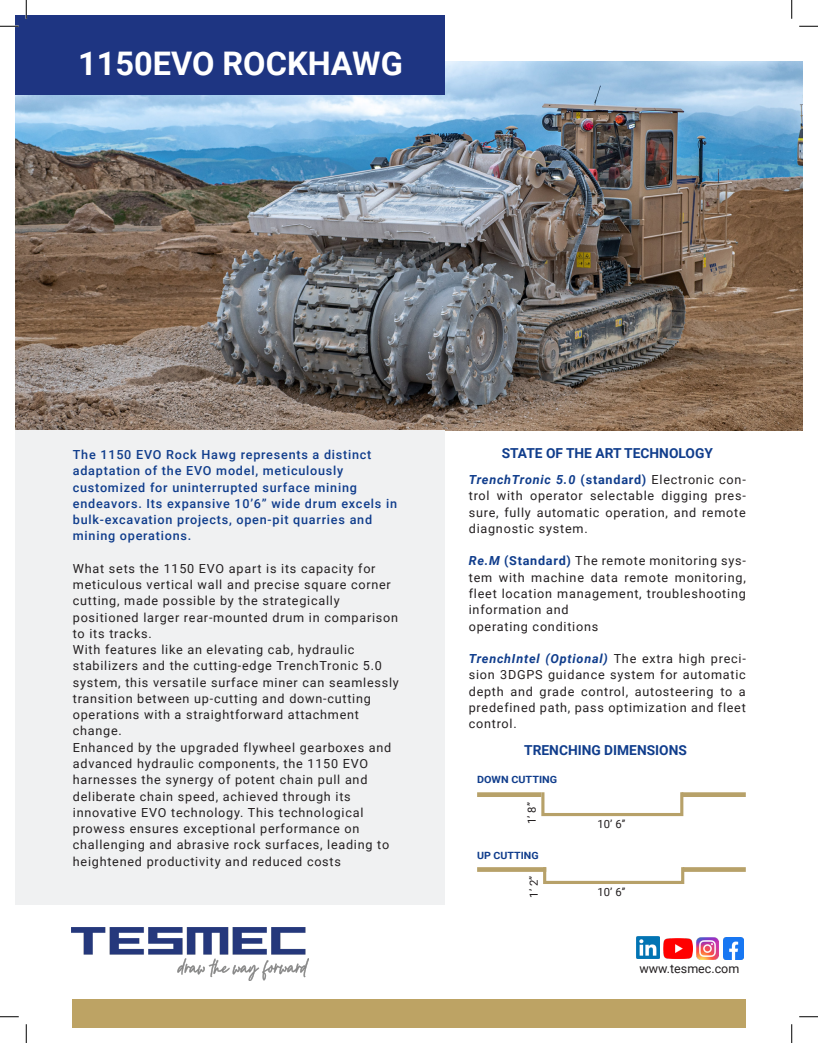
<style>
.page{position:relative;width:818px;height:1043px;background:#fff}
.page>*{position:absolute;margin:0;border:0;box-sizing:border-box;transform-origin:0 0}
.t1{font:700 32.5px "Roboto";color:#fff}
.t2{font:700 13.75px "Roboto";color:#103d8c}
.t3{font:12.5px/16.2px "Roboto";letter-spacing:.06em;color:#231f20}
.t4{font:500 12.5px/16.2px "Roboto";letter-spacing:.06em;color:#103d8c}
.t5{font:12.5px "Roboto";color:#231f20}
.t6{font:11.25px "Roboto";color:#231f20}
.t7{font:700 10px "Roboto";color:#103d8c;scale:1.08 1}
.t8{font:700 10px "Roboto";color:#103d8c;scale:1.06 1}
.s1{font-weight:700;font-style:italic;color:#103d8c}
.s2{font-weight:700;color:#103d8c}
</style>
<div class="page">
<img style="left:16px;top:62px;width:786px;height:368px">
<div style="left:16px;top:16px;width:428px;height:79px;background:#1e3582"></div>
<div style="left:16px;top:430px;width:428px;height:474px;background:#f0f1f2"></div>
<div style="left:72px;top:999px;width:673px;height:28px;background:#bda364"></div>
<img style="left:72px;top:927px;width:237px;height:53px">
<img style="left:664px;top:938px;width:29px;height:20px">
<img style="left:696px;top:937px;width:22px;height:22px">
<img style="left:723px;top:937px;width:20px;height:22px">
<img style="left:636px;top:936px;width:23px;height:22px">
<div style="left:541px;top:790px;width:142px;height:26px;border:3px solid #b7a169"></div>
<div style="left:477px;top:792px;width:64px;height:5px;background:#b7a169"></div>
<div style="left:681px;top:792px;width:64px;height:5px;background:#b7a169"></div>
<div style="left:543px;top:865px;width:141px;height:19px;border:3px solid #b7a169"></div>
<svg style="left:477px;top:867px;width:69px;height:4px"></svg>
<svg style="left:683px;top:867px;width:62px;height:4px"></svg>
<svg style="left:0;top:25px;width:19px;height:2px"></svg>
<svg style="left:799px;top:25px;width:19px;height:2px"></svg>
<svg style="left:0;top:1016px;width:19px;height:1px"></svg>
<svg style="left:799px;top:1016px;width:19px;height:1px"></svg>
<svg style="left:25px;top:0;width:2px;height:19px"></svg>
<svg style="left:25px;top:1024px;width:2px;height:18px"></svg>
<svg style="left:791px;top:0;width:1px;height:19px"></svg>
<svg style="left:791px;top:1024px;width:1px;height:18px"></svg>
<h1 class="t1" style="left:78px;top:41px;width:326px">1150EVO ROCKHAWG</h1>
<p class="t4" style="left:73px;top:446px;width:325px">The 1150 EVO Rock Hawg represents a distinct adaptation of the EVO model, meticulously customized for uninterrupted surface mining endeavors. Its expansive 10’6” wide drum excels in bulk-excavation projects, open-pit quarries and mining operations.</p>
<p class="t3" style="left:73px;top:560px;width:327px">What sets the 1150 EVO apart is its capacity for meticulous vertical wall and precise square corner cutting, made possible by the strategically positioned larger rear-mounted drum in comparison to its tracks.<br>With features like an elevating cab, hydraulic stabilizers and the cutting-edge TrenchTronic 5.0 system, this versatile surface miner can seamlessly transition between up-cutting and down-cutting operations with a straightforward attachment change.<br>Enhanced by the upgraded flywheel gearboxes and advanced hydraulic components, the 1150 EVO harnesses the synergy of potent chain pull and deliberate chain speed, achieved through its innovative EVO technology. This technological prowess ensures exceptional performance on challenging and abrasive rock surfaces, leading to heightened productivity and reduced costs</p>
<p class="t2" style="left:501px;top:443px;width:213px">STATE OF THE ART TECHNOLOGY</p>
<p class="t3" style="left:469px;top:471px;width:278px;text-align:justify"><span class="s1">TrenchTronic 5.0</span> <span class="s2">(standard)</span> Electronic con&shy;trol with operator selectable digging pres&shy;sure, fully automatic operation, and remote diagnostic system.</p>
<p class="t3" style="left:469px;top:552px;width:278px"><span class="s1">Re.M</span> <span class="s2">(Standard)</span> The remote monitoring sys&shy;tem with machine data remote monitoring, fleet location management, troubleshooting information and<br>operating conditions</p>
<p class="t3" style="left:469px;top:650px;width:278px;text-align:justify"><span class="s1">TrenchIntel (Optional)</span> The extra high preci&shy;sion 3DGPS guidance system for automatic depth and grade control, autosteering to a predefined path, pass optimization and fleet control.</p>
<p class="t2" style="left:524px;top:740px;width:164px">TRENCHING DIMENSIONS</p>
<p class="t7" style="left:477px;top:772px;width:76px">DOWN CUTTING</p>
<p class="t6" style="left:524px;top:824px;width:23px;rotate:-90deg">1’ 8”</p>
<p class="t6" style="left:597px;top:815px;width:30px">10’ 6’’</p>
<p class="t8" style="left:477px;top:848px;width:60px">UP CUTTING</p>
<p class="t6" style="left:526px;top:897px;width:23px;rotate:-90deg">1’ 2”</p>
<p class="t6" style="left:597px;top:883px;width:30px">10’ 6’’</p>
<p class="t5" style="left:639px;top:960px;width:101px">www.tesmec.com</p>
</div>
